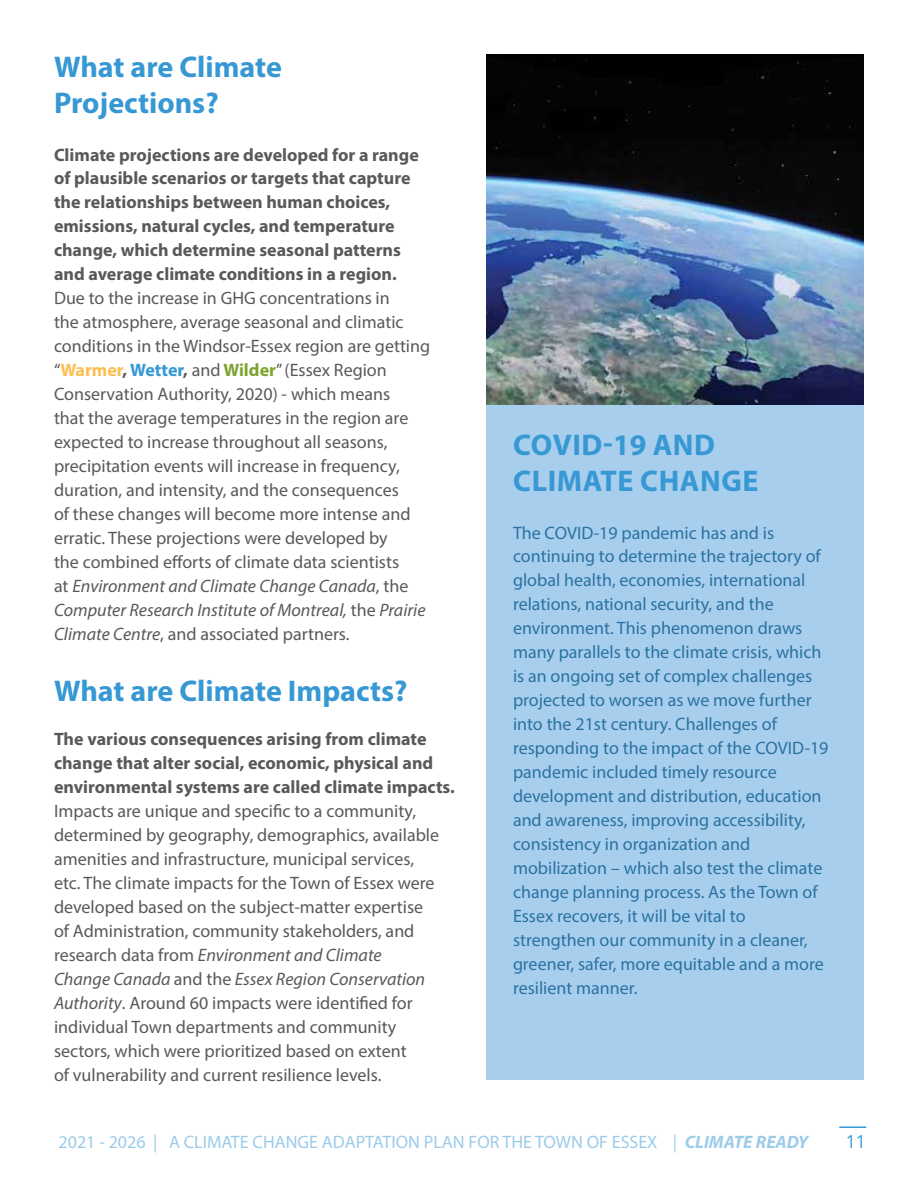
<style>
.page{position:relative;width:918px;height:1188px;background:#fff}
.page>*{position:absolute;margin:0;border:0;box-sizing:border-box;transform-origin:0 0}
.t1{font:700 30px/36px "Myriad Pro";color:#3798d4}
.t2{font:700 30px/36px "Myriad Pro";letter-spacing:.02em;color:#3798d4}
.t3{font:18px/24px "Myriad Pro";color:#58595b}
.t4{font:18px/24px "Myriad Pro";color:#2a73a1}
.t5{font:700 18px/24px "Myriad Pro";color:#58595b}
.t6{font:18px "Myriad Pro";color:#3798d4}
.t7{font:18px "Open Sans";color:#3798d4}
.s1{font-weight:700;color:#fdbe50}
.s2{font-weight:700}
.s3{font-weight:700;color:#3798d4}
.s4{font-weight:700;color:#7da42e}
.s5{font-style:italic}
.s6{font-weight:700;font-style:italic}
</style>
<div class="page">
<hr style="left:839px;top:1126px;width:27px;height:2px;background:#3798d4">
<div style="left:486px;top:405px;width:378px;height:675px;background:#a8ceed"></div>
<img style="left:486px;top:54px;width:378px;height:351px">
<h1 class="t1" style="left:54px;top:47px;width:229px">What are Climate<br>Projections?</h1>
<p class="t5" style="left:54px;top:142px;width:366px">Climate projections are developed for a range of plausible scenarios or targets that capture the relationships between human choices, emissions, natural cycles, and temperature change, which determine seasonal patterns and average climate conditions in a region.</p>
<p class="t3" style="left:54px;top:286px;width:378px">Due to the increase in GHG concentrations in<br>the atmosphere, average seasonal and climatic conditions in the Windsor-Essex region are getting “<span class="s1">Warmer</span><span class="s2">,</span> <span class="s3">Wetter</span><span class="s2">,</span> and <span class="s4">Wilder</span>” (Essex Region Conservation Authority, 2020) - which means<br>that the average temperatures in the region are expected to increase throughout all seasons, precipitation events will increase in frequency, duration, and intensity, and the consequences<br>of these changes will become more intense and erratic. These projections were developed by<br>the combined efforts of climate data scientists<br>at <span class="s5">Environment and Climate Change Canada</span>, the <span class="s5">Computer Research Institute of Montreal,</span> the <span class="s5">Prairie Climate Centre</span>, and associated partners.</p>
<h1 class="t1" style="left:54px;top:671px;width:355px">What are Climate Impacts?</h1>
<p class="t5" style="left:54px;top:726px;width:402px">The various consequences arising from climate change that alter social, economic, physical and environmental systems are called climate impacts.</p>
<p class="t3" style="left:54px;top:798px;width:387px">Impacts are unique and specific to a community, determined by geography, demographics, available amenities and infrastructure, municipal services, etc. The climate impacts for the Town of Essex were developed based on the subject-matter expertise of Administration, community stakeholders, and research data from <span class="s5">Environment and Climate Change Canada</span> and the <span class="s5">Essex Region Conservation Authority</span>. Around 60 impacts were identified for individual Town departments and community sectors, which were prioritized based on extent<br>of vulnerability and current resilience levels.</p>
<h1 class="t2" style="left:513px;top:425px;width:244px">Covid-19 and climate change</h1>
<p class="t4" style="left:513px;top:520px;width:317px">The COVID-19 pandemic has and is continuing to determine the trajectory of global health, economies, international relations, national security, and the environment. This phenomenon draws many parallels to the climate crisis, which is an ongoing set of complex challenges projected to worsen as we move further into the 21st century. Challenges of responding to the impact of the COVID-19 pandemic included timely resource development and distribution, education and awareness, improving accessibility, consistency in organization and mobilization – which also test the climate change planning process. As the Town of Essex recovers, it will be vital to strengthen our community in a cleaner, greener, safer, more equitable and a more resilient manner.</p>
<p class="t6" style="left:59px;top:1131px;width:751px">2021 - 2026 | A CLIMATE CHANGE ADAPTATION PLAN FOR THE TOWN OF ESSEX | <span class="s6">CLIMATE READY</span></p>
<p class="t7" style="left:846px;top:1130px;width:22px">11</p>
</div>
